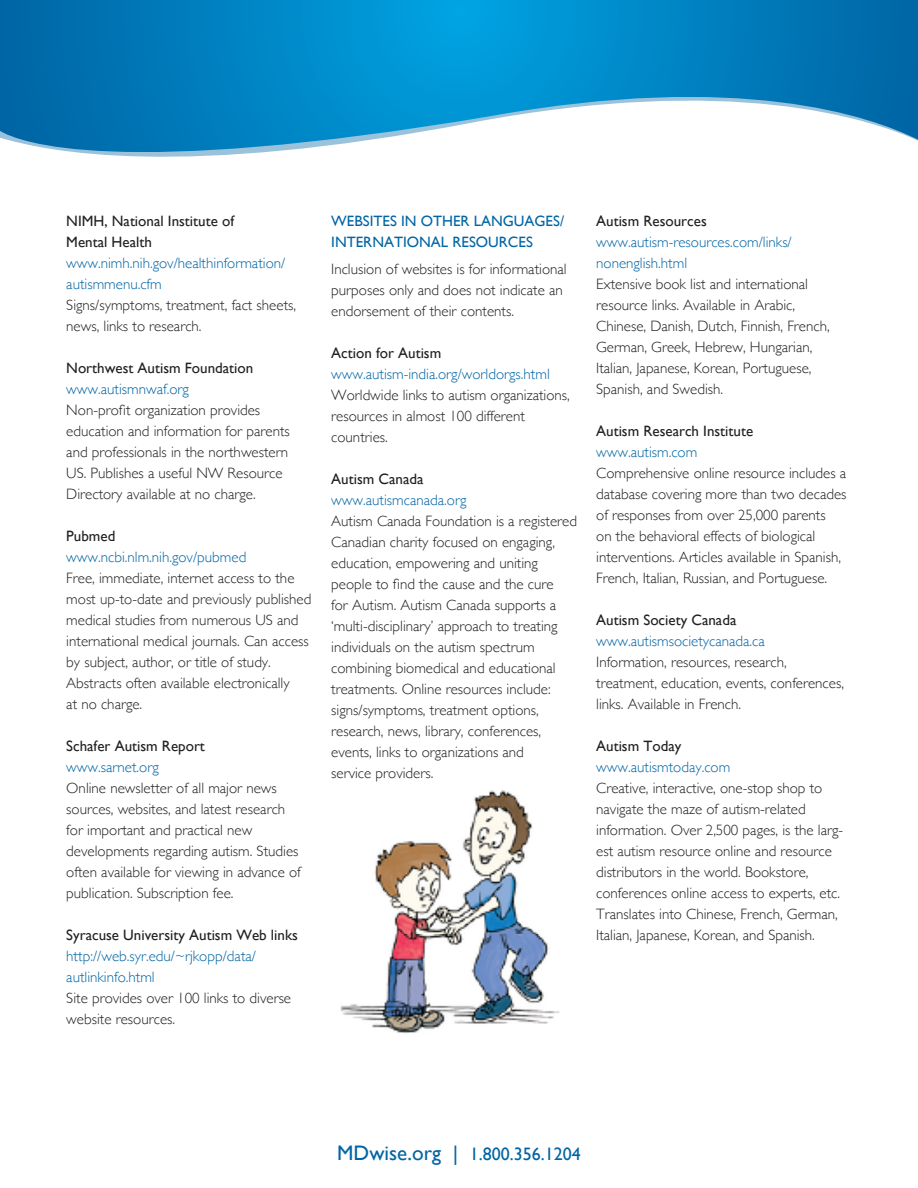
<style>
.page{position:relative;width:918px;height:1188px;background:#fff}
.page>*{position:absolute;margin:0;border:0;box-sizing:border-box;transform-origin:0 0}
.t1{font:18px "Gill Sans";color:#0065a4}
.t2{font:300 15px/21px "Gill Sans";color:#231f20}
.t3{font:300 15px/21px "Gill Sans";color:#0065a4}
.t4{font:15px/21px "Gill Sans";color:#231f20}
.t5{font:15px/21px "Gill Sans";color:#0065a4}
.s1{font-size:21px}
</style>
<div class="page">
<img style="left:340px;top:790px;width:220px;height:243px">
<svg style="left:0;top:0;width:918px;height:157px"></svg>
<p class="t4" style="left:66px;top:211px;width:169px">NIMH, National Institute of<br>Mental Health</p>
<p class="t3" style="left:66px;top:252px;width:221px">www.nimh.nih.gov/healthinformation/ autismmenu.cfm</p>
<p class="t2" style="left:66px;top:294px;width:231px">Signs/symptoms, treatment, fact sheets, news, links to research.</p>
<p class="t4" style="left:66px;top:358px;width:189px">Northwest Autism Foundation</p>
<p class="t3" style="left:66px;top:378px;width:124px">www.autismnwaf.org</p>
<p class="t2" style="left:66px;top:399px;width:225px">Non-profit organization provides education and information for parents and professionals in the northwestern US. Publishes a useful NW Resource Directory available at no charge.</p>
<p class="t4" style="left:66px;top:526px;width:51px">Pubmed</p>
<p class="t3" style="left:66px;top:546px;width:182px">www.ncbi.nlm.nih.gov/pubmed</p>
<p class="t2" style="left:66px;top:567px;width:247px">Free, immediate, internet access to the most up-to-date and previously published medical studies from numerous US and international medical journals. Can access by subject, author, or title of study.<br>Abstracts often available electronically<br>at no charge.</p>
<p class="t4" style="left:66px;top:736px;width:140px">Schafer Autism Report</p>
<p class="t3" style="left:66px;top:756px;width:94px">www.sarnet.org</p>
<p class="t2" style="left:66px;top:777px;width:236px">Online newsletter of all major news sources, websites, and latest research for important and practical new developments regarding autism. Studies often available for viewing in advance of publication. Subscription fee.</p>
<p class="t4" style="left:66px;top:925px;width:233px">Syracuse University Autism Web links</p>
<p class="t3" style="left:66px;top:945px;width:191px">http://web.syr.edu/~rjkopp/data/ autlinkinfo.html</p>
<p class="t2" style="left:66px;top:987px;width:226px">Site provides over 100 links to diverse website resources.</p>
<p class="t5" style="left:331px;top:211px;width:234px">WEBSITES IN OTHER LANGUAGES/<br>INTERNATIONAL RESOURCES</p>
<p class="t2" style="left:331px;top:258px;width:237px">Inclusion of websites is for informational purposes only and does not indicate an endorsement of their contents.</p>
<p class="t4" style="left:331px;top:343px;width:112px">Action for Autism</p>
<p class="t3" style="left:331px;top:363px;width:220px">www.autism-india.org/worldorgs.html</p>
<p class="t2" style="left:331px;top:384px;width:240px">Worldwide links to autism organizations, resources in almost 100 different countries.</p>
<p class="t4" style="left:331px;top:469px;width:94px">Autism Canada</p>
<p class="t3" style="left:331px;top:489px;width:137px">www.autismcanada.org</p>
<p class="t2" style="left:331px;top:510px;width:247px">Autism Canada Foundation is a registered Canadian charity focused on engaging, education, empowering and uniting people to find the cause and the cure<br>for Autism. Autism Canada supports a ‘multi-disciplinary’ approach to treating individuals on the autism spectrum combining biomedical and educational treatments. Online resources include: signs/symptoms, treatment options, research, news, library, conferences, events, links to organizations and<br>service providers.</p>
<p class="t4" style="left:596px;top:211px;width:112px">Autism Resources</p>
<p class="t3" style="left:596px;top:231px;width:197px">www.autism-resources.com/links/ nonenglish.html</p>
<p class="t2" style="left:596px;top:273px;width:235px">Extensive book list and international resource links. Available in Arabic, Chinese, Danish, Dutch, Finnish, French, German, Greek, Hebrew, Hungarian, Italian, Japanese, Korean, Portuguese, Spanish, and Swedish.</p>
<p class="t4" style="left:596px;top:421px;width:159px">Autism Research Institute</p>
<p class="t3" style="left:596px;top:441px;width:103px">www.autism.com</p>
<p class="t2" style="left:596px;top:462px;width:252px">Comprehensive online resource includes a database covering more than two decades of responses from over 25,000 parents<br>on the behavioral effects of biological interventions. Articles available in Spanish, French, Italian, Russian, and Portuguese.</p>
<p class="t4" style="left:596px;top:610px;width:142px">Autism Society Canada</p>
<p class="t3" style="left:596px;top:630px;width:170px">www.autismsocietycanada.ca</p>
<p class="t2" style="left:596px;top:651px;width:249px">Information, resources, research, treatment, education, events, conferences, links. Available in French.</p>
<p class="t4" style="left:596px;top:736px;width:87px">Autism Today</p>
<p class="t3" style="left:596px;top:756px;width:136px">www.autismtoday.com</p>
<p class="t2" style="left:596px;top:777px;width:249px">Creative, interactive, one-stop shop to navigate the maze of autism-related information. Over 2,500 pages, is the larg&shy;est autism resource online and resource distributors in the world. Bookstore, conferences online access to experts, etc.<br>Translates into Chinese, French, German, Italian, Japanese, Korean, and Spanish.</p>
<p class="t1" style="left:337px;top:1144px;width:245px"><span class="s1">MDwise.org |</span> 1.800.356.1204</p>
</div>
